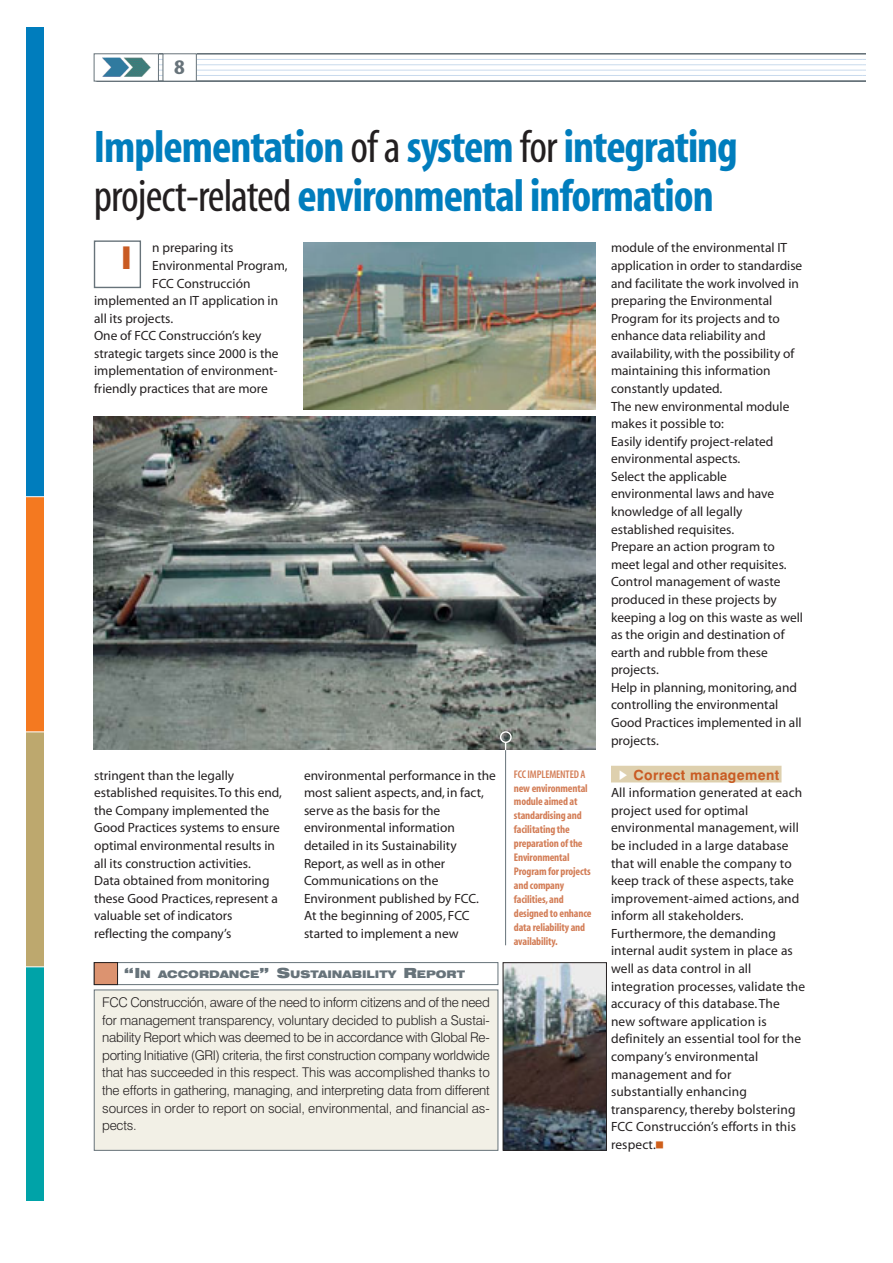
<style>
.page{position:relative;width:893px;height:1263px;background:#fff}
.page>*{position:absolute;margin:0;border:0;box-sizing:border-box;transform-origin:0 0}
.t1{font:46.05px/48.8px "Myriad MM 700 300";letter-spacing:-.02em;color:#007dbd}
.t2{font:33.45px "Myriad MM 830 700";color:#c95b23}
.t3{font:20.85px "Myriad MM 700 300";color:#67737a;scale:1.2 1}
.t4{font:700 13.95px "Swiss 721 BT";letter-spacing:.03em;color:#c95b23}
.t5{font:13.35px/17.5px "Myriad MM 400 600";color:#231f20}
.t6{font:300 13.35px/17.5px "Swiss 721 BT";letter-spacing:-.005em;color:#231f20;text-align:justify}
.t7{font:11.1px/14px "Myriad MM 700 300";letter-spacing:-.015em;color:#d37d56}
.t8{font:11.1px "Myriad MM 565 300";letter-spacing:-.01em;color:#d37d56}
.t9{font:900 expanded 10.5px "Swiss 721 BT";color:#67737a}
.s1{font-family:"Myriad MM 400 300";color:#231f20}
.s2{font-size:13.95px}
</style>
<div class="page">
<div style="left:27px;top:27px;width:17px;height:470px;background:#007dbd"></div>
<div style="left:27px;top:497px;width:17px;height:235px;background:#f47920"></div>
<div style="left:27px;top:732px;width:17px;height:235px;background:#bda86e"></div>
<div style="left:27px;top:967px;width:17px;height:233px;background:#00a3a8"></div>
<svg style="left:27px;top:496px;width:17px;height:1px"></svg>
<svg style="left:27px;top:732px;width:17px;height:1px"></svg>
<svg style="left:27px;top:967px;width:17px;height:1px"></svg>
<svg style="left:96px;top:53px;width:769px;height:29px"></svg>
<div style="left:163px;top:54px;width:33px;height:27px;background:#fff"></div>
<img style="left:504px;top:964px;width:100px;height:185px">
<div style="left:502px;top:962px;width:104px;height:189px;border:1px solid #231f20"></div>
<div style="left:611px;top:766px;width:170px;height:16px;background:#ded0ae"></div>
<div style="left:94px;top:990px;width:404px;height:160px;background:#f2f0e6"></div>
<div style="left:94px;top:990px;width:404px;height:161px;border:1px solid #67737a"></div>
<div style="left:94px;top:962px;width:404px;height:23px;border:1px solid #67737a"></div>
<div style="left:94px;top:963px;width:23px;height:22px;background:#dc9370"></div>
<div style="left:94px;top:962px;width:24px;height:23px;border:1px solid #231f20"></div>
<div style="left:94px;top:240px;width:47px;height:48px;border:1px solid #67737a"></div>
<img style="left:94px;top:417px;width:501px;height:333px">
<hr style="left:505px;top:743px;width:1px;height:202px;background:#67737a">
<svg style="left:500px;top:731px;width:11px;height:19px"></svg>
<img style="left:304px;top:242px;width:291px;height:168px">
<h3 class="t3" style="left:174px;top:61px;width:10px">8</h3>
<h1 class="t1" style="left:94px;top:128px;width:645px">Implementation <span class="s1">of a</span> system<span class="s1">for</span> integrating <span class="s1">project-related</span> environmental information</h1>
<p class="t5" style="left:611px;top:240px;width:193px">module of the environmental IT application in order to standardise and facilitate the work involved in preparing the Environmental<br>Program for its projects and to enhance data reliability and availability, with the possibility of maintaining this information constantly updated.<br>The new environmental module makes it possible to:<br>Easily identify project-related environmental aspects.<br>Select the applicable environmental laws and have knowledge of all legally established requisites.<br>Prepare an action program to meet legal and other requisites.<br>Control management of waste produced in these projects by keeping a log on this waste as well as the origin and destination of earth and rubble from these projects.<br>Help in planning, monitoring, and controlling the environmental<br>Good Practices implemented in all projects.</p>
<p class="t4" style="left:633px;top:769px;width:147px">Correct management</p>
<p class="t5" style="left:611px;top:785px;width:196px">All information generated at each project used for optimal environmental management, will be included in a large database that will enable the company to keep track of these aspects, take improvement-aimed actions, and inform all stakeholders.<br>Furthermore, the demanding internal audit system in place as well as data control in all integration processes, validate the accuracy of this database.The new software application is definitely an essential tool for the company’s environmental management and for substantially enhancing transparency, thereby bolstering<br>FCC Construcción’s efforts in this respect.</p>
<p class="t5" style="left:152px;top:240px;width:83px">n preparing its</p>
<p class="t5" style="left:152px;top:258px;width:137px">Environmental Program,</p>
<p class="t5" style="left:152px;top:275px;width:100px">FCC Construcción</p>
<p class="t5" style="left:94px;top:293px;width:186px">implemented an IT application in</p>
<p class="t5" style="left:94px;top:310px;width:81px">all its projects.</p>
<p class="t5" style="left:94px;top:328px;width:169px">One of FCC Construcción’s key</p>
<p class="t5" style="left:94px;top:346px;width:186px">strategic targets since 2000 is the</p>
<p class="t5" style="left:94px;top:363px;width:185px">implementation of environment-</p>
<p class="t5" style="left:94px;top:381px;width:175px">friendly practices that are more</p>
<h2 class="t2" style="left:121px;top:243px;width:12px">I</h2>
<p class="t5" style="left:304px;top:767px;width:193px">environmental performance in the most salient aspects, and, in fact, serve as the basis for the environmental information detailed in its Sustainability<br>Report, as well as in other<br>Communications on the<br>Environment published by FCC.<br>At the beginning of 2005, FCC started to implement a new</p>
<p class="t8" style="left:514px;top:769px;width:73px">FCC IMPLEMENTED A</p>
<p class="t5" style="left:94px;top:767px;width:189px">stringent than the legally established requisites.To this end, the Company implemented the<br>Good Practices systems to ensure optimal environmental results in all its construction activities.<br>Data obtained from monitoring these Good Practices, represent a valuable set of indicators reflecting the company’s</p>
<p class="t7" style="left:514px;top:782px;width:79px">new environmental module aimed at standardising and facilitating the preparation of the<br>Environmental<br>Program for projects and company facilities, and designed to enhance data reliability and availability.</p>
<p class="t9" style="left:124px;top:970px;width:342px"><span class="s2">“I</span>N ACCORDANCE<span class="s2">” S</span>USTAINABILITY <span class="s2">R</span>EPORT</p>
<p class="t6" style="left:102px;top:995px;width:389px">FCC Construcción, aware of the need to inform citizens and of the need for management transparency, voluntary decided to publish a Sustai&shy;nability Report which was deemed to be in accordance with Global Re&shy;porting Initiative (GRI) criteria, the first construction company worldwide that has succeeded in this respect. This was accomplished thanks to the efforts in gathering, managing, and interpreting data from different sources in order to report on social, environmental, and financial as&shy;pects.</p>
</div>
